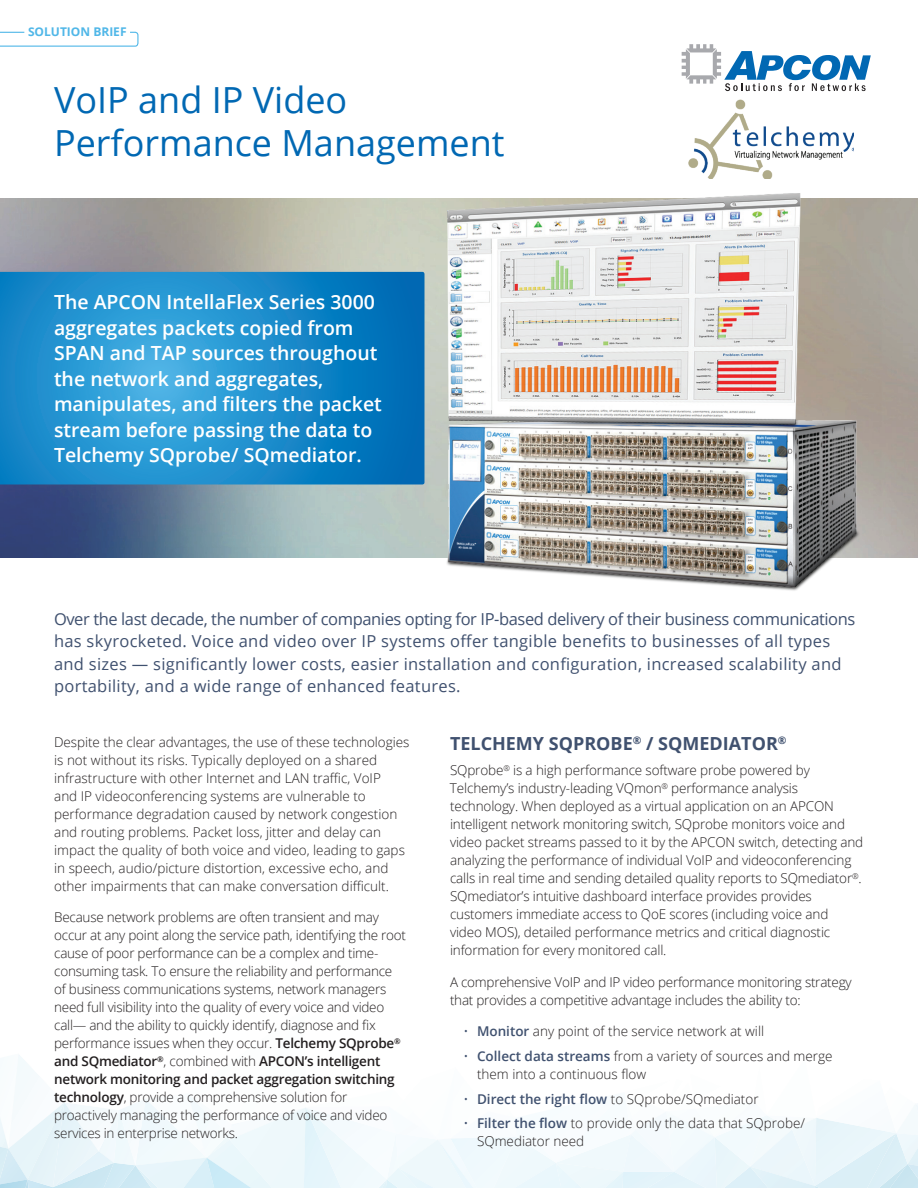
<style>
.page{position:relative;width:918px;height:1188px;background:#fff}
.page>*{position:absolute;margin:0;border:0;box-sizing:border-box;transform-origin:0 0}
.t1{font:36px/43.2px "Open Sans";color:#0168b3}
.t2{font:600 19.5px/25.5px "Open Sans";color:#fff}
.t3{font:700 18px "Open Sans";color:#40516f}
.t4{font:16.5px/22.5px "Open Sans";letter-spacing:.02em;color:#40516f}
.t5{font:300 13.5px/18px "Open Sans";letter-spacing:-.01em;color:#231f20}
.t6{font:700 12px "Open Sans";color:#50b7e8}
.s1{font-weight:600}
.s2{color:#40516f}
.s3{font-weight:600;color:#40516f}
</style>
<div class="page">
<img style="left:0;top:198px;width:918px;height:360px">
<svg style="left:0;top:272px;width:424px;height:212px;background:#1c8ccb"></svg>
<svg style="left:0;top:1055px;width:918px;height:133px"></svg>
<img style="left:428px;top:178px;width:437px;height:413px">
<svg style="left:0;top:32px;width:138px;height:15px"></svg>
<svg style="left:682px;top:44px;width:189px;height:47px"></svg>
<img style="left:689px;top:99px;width:164px;height:79px">
<p class="t6" style="left:28px;top:24px;width:100px">SOLUTION BRIEF</p>
<h1 class="t1" style="left:54px;top:78px;width:452px">VoIP and IP Video<br>Performance Management</h1>
<h2 class="t2" style="left:54px;top:289px;width:329px">The APCON IntellaFlex Series 3000 aggregates packets copied from<br>SPAN and TAP sources throughout the network and aggregates, manipulates, and filters the packet stream before passing the data to<br>Telchemy SQprobe/ SQmediator.</h2>
<p class="t4" style="left:54px;top:607px;width:803px">Over the last decade, the number of companies opting for IP-based delivery of their business communications has skyrocketed. Voice and video over IP systems offer tangible benefits to businesses of all types and sizes — significantly lower costs, easier installation and configuration, increased scalability and portability, and a wide range of enhanced features.</p>
<p class="t5" style="left:54px;top:733px;width:357px">Despite the clear advantages, the use of these technologies is not without its risks. Typically deployed on a shared infrastructure with other Internet and LAN traffic, VoIP<br>and IP videoconferencing systems are vulnerable to performance degradation caused by network congestion and routing problems. Packet loss, jitter and delay can impact the quality of both voice and video, leading to gaps in speech, audio/picture distortion, excessive echo, and other impairments that can make conversation difficult.</p>
<p class="t5" style="left:54px;top:908px;width:353px">Because network problems are often transient and may occur at any point along the service path, identifying the root cause of poor performance can be a complex and time&shy;consuming task. To ensure the reliability and performance of business communications systems, network managers need full visibility into the quality of every voice and video call— and the ability to quickly identify, diagnose and fix performance issues when they occur. <span class="s1">Telchemy SQprobe</span><sup>® </sup><span class="s1">and SQmediator</span><sup>®</sup>, combined with <span class="s1">APCON’s intelligent network monitoring and packet aggregation switching technology</span>, provide a comprehensive solution for proactively managing the performance of voice and video services in enterprise networks.</p>
<h3 class="t3" style="left:450px;top:731px;width:338px">TELCHEMY SQPROBE<sup>®</sup> / SQMEDIATOR<sup>®</sup></h3>
<p class="t5" style="left:450px;top:761px;width:415px">SQprobe<sup>®</sup> is a high performance software probe powered by Telchemy’s industry-leading VQmon<sup>®</sup> performance analysis technology. When deployed as a virtual application on an APCON intelligent network monitoring switch, SQprobe monitors voice and video packet streams passed to it by the APCON switch, detecting and analyzing the performance of individual VoIP and videoconferencing calls in real time and sending detailed quality reports to SQmediator<sup>®</sup>.<br>SQmediator’s intuitive dashboard interface provides provides customers immediate access to QoE scores (including voice and video MOS), detailed performance metrics and critical diagnostic information for every monitored call.</p>
<p class="t5" style="left:450px;top:972px;width:403px">A comprehensive VoIP and IP video performance monitoring strategy that provides a competitive advantage includes the ability to:</p>
<p class="t5" style="left:464px;top:1022px;width:302px"><span class="s2">•</span> <span class="s3">Monitor</span> any point of the service network at will</p>
<p class="t5" style="left:477px;top:1047px;width:357px;text-indent:-14px"><span class="s2">•</span> <span class="s3">Collect data streams</span> from a variety of sources and merge them into a continuous flow</p>
<p class="t5" style="left:464px;top:1089px;width:297px"><span class="s2">•</span> <span class="s3">Direct the right flow</span> to SQprobe/SQmediator</p>
<p class="t5" style="left:477px;top:1114px;width:330px;text-indent:-14px"><span class="s2">•</span> <span class="s3">Filter the flow</span> to provide only the data that SQprobe/<br>SQmediator need</p>
</div>
